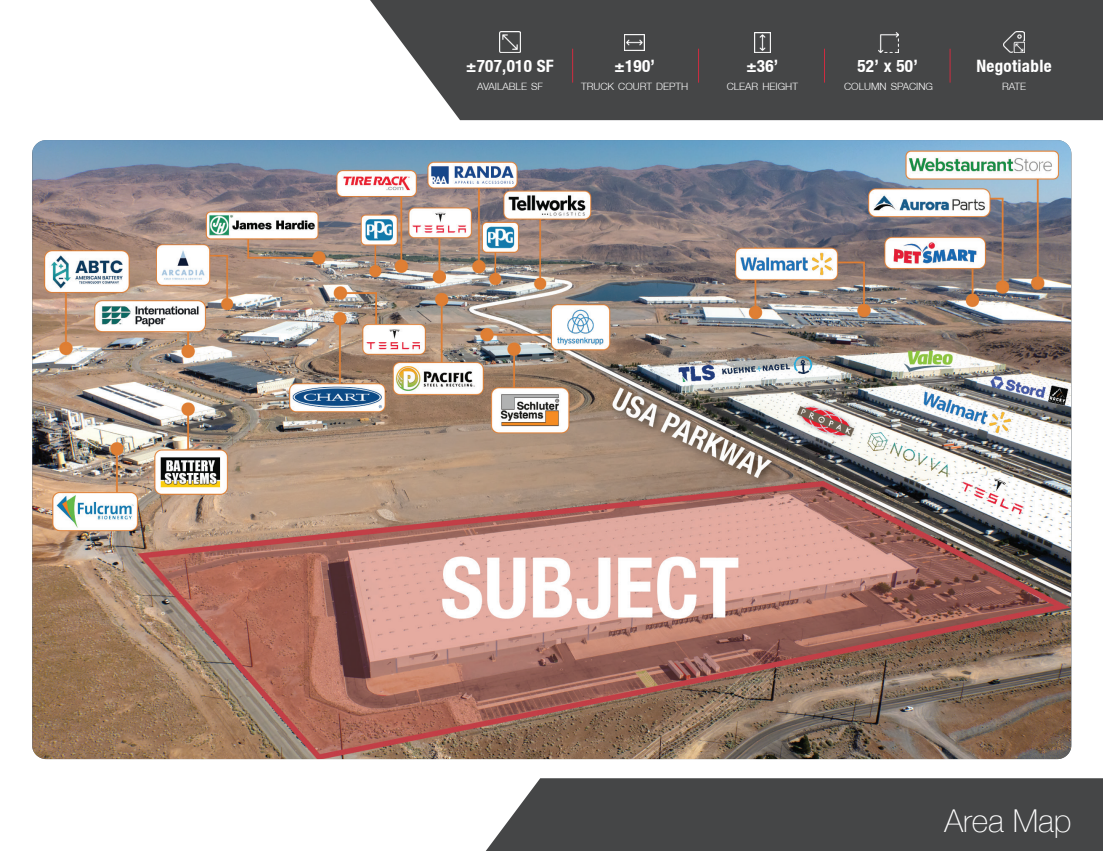
<style>
.page{position:relative;width:1103px;height:851px;background:#fff}
.page>*{position:absolute;margin:0;border:0;box-sizing:border-box;transform-origin:0 0}
.t1{font:100 31.5px "Helvetica Neue LT";color:#fff}
.t2{font:700 condensed 17.15px "Helvetica Neue LT";letter-spacing:.02em;color:#fff}
.t3{font:300 10.15px "Helvetica Neue LT";color:#fff}
</style>
<div class="page">
<div style="left:486px;top:778px;width:616px;height:72px;background:#454647"></div>
<div style="left:370px;top:0;width:732px;height:120px;background:#454647"></div>
<hr style="left:572px;top:49px;width:1px;height:34px;background:#d02c40">
<hr style="left:698px;top:49px;width:1px;height:34px;background:#d02c40">
<hr style="left:949px;top:49px;width:1px;height:34px;background:#d02c40">
<hr style="left:824px;top:49px;width:1px;height:34px;background:#d02c40">
<img style="left:878px;top:33px;width:20px;height:19px">
<img style="left:754px;top:32px;width:16px;height:21px">
<img style="left:624px;top:34px;width:20px;height:16px">
<img style="left:499px;top:32px;width:21px;height:20px">
<img style="left:1003px;top:32px;width:21px;height:20px">
<img style="left:32px;top:140px;width:1039px;height:619px">
<h2 class="t2" style="left:466px;top:56px;width:89px">±707,010 SF</h2>
<p class="t3" style="left:477px;top:80px;width:67px">AVAILABLE SF</p>
<h2 class="t2" style="left:614px;top:56px;width:42px">±190’</h2>
<p class="t3" style="left:581px;top:80px;width:108px">TRUCK COURT DEPTH</p>
<h2 class="t2" style="left:746px;top:56px;width:34px">±36’</h2>
<p class="t3" style="left:726px;top:80px;width:73px">CLEAR HEIGHT</p>
<h2 class="t2" style="left:857px;top:56px;width:62px">52’ x 50’</h2>
<p class="t3" style="left:844px;top:80px;width:90px">COLUMN SPACING</p>
<h2 class="t2" style="left:976px;top:56px;width:77px">Negotiable</h2>
<p class="t3" style="left:1002px;top:80px;width:26px">RATE</p>
<h1 class="t1" style="left:944px;top:802px;width:129px">Area Map</h1>
</div>
